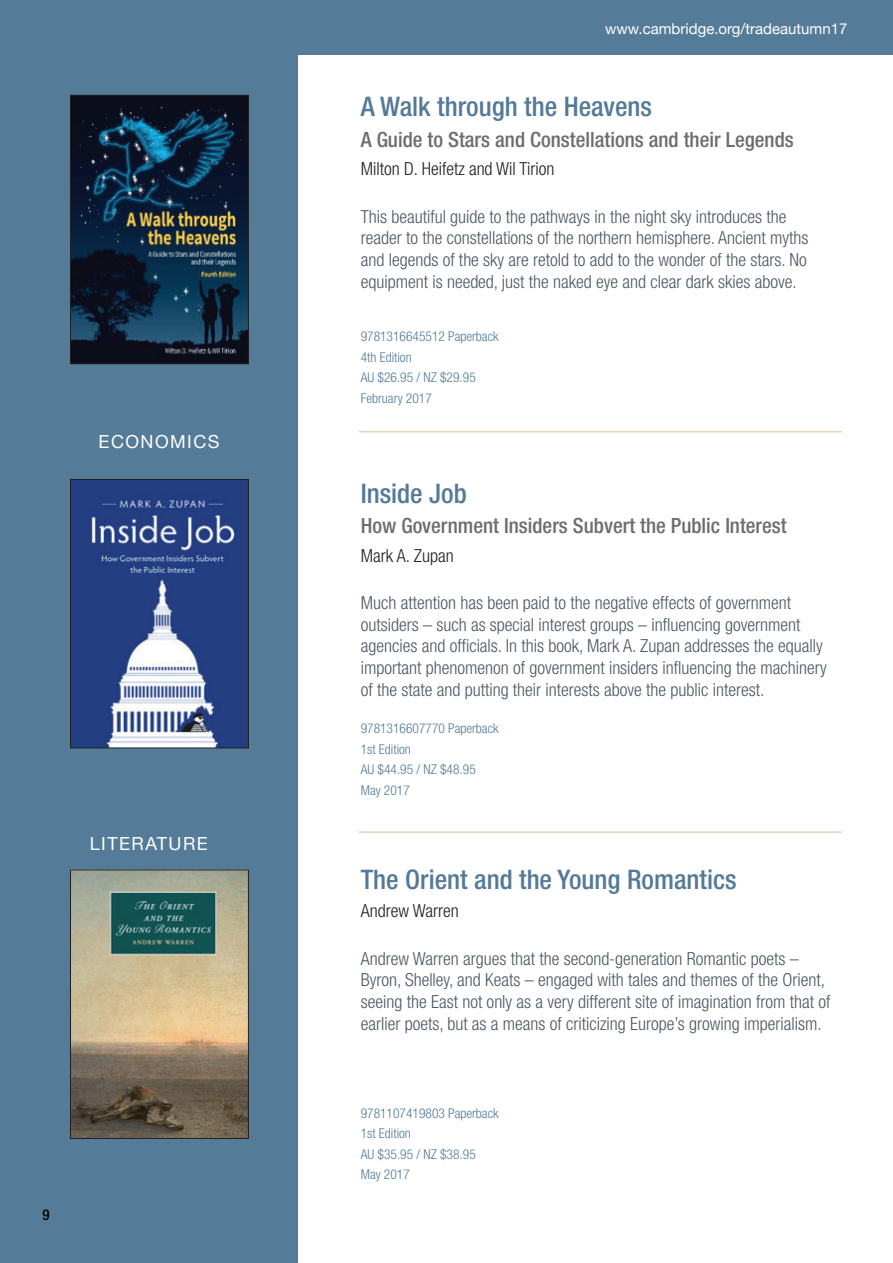
<style>
.page{position:relative;width:893px;height:1263px;background:#fff}
.page>*{position:absolute;margin:0;border:0;box-sizing:border-box;transform-origin:0 0}
.t1{font:500 condensed 27px "Helvetica Neue LT Std";color:#547a97}
.t2{font:500 condensed 21px "Helvetica Neue LT Std";color:#6c6d70}
.t3{font:300 condensed 18px/21.6px "Helvetica Neue LT Std";color:#4c5864}
.t4{font:300 condensed 18px "Helvetica Neue LT Std";color:#231f20}
.t5{font:18px "Helvetica Neue";letter-spacing:.08em;color:#fff}
.t6{font:15px "Helvetica Neue";color:#fff}
.t7{font:500 condensed 15px "Helvetica Neue LT Std";color:#040503}
.t8{font:300 condensed 13.5px/20.4px "Helvetica Neue LT Std";color:#547a97}
</style>
<div class="page">
<div style="left:297px;top:0;width:596px;height:54px;background:#547b98"></div>
<div style="left:0;top:0;width:298px;height:1263px;background:#547b98"></div>
<hr style="left:359px;top:431px;width:483px;height:1px;background:#d5a575">
<hr style="left:359px;top:831px;width:483px;height:2px;background:#d5a575">
<img style="left:72px;top:97px;width:175px;height:265px">
<div style="left:70px;top:95px;width:179px;height:269px;border:1px solid #231f20"></div>
<img style="left:72px;top:481px;width:175px;height:265px">
<div style="left:70px;top:479px;width:179px;height:269px;border:1px solid #231f20"></div>
<img style="left:72px;top:872px;width:175px;height:265px">
<div style="left:70px;top:870px;width:179px;height:269px;border:1px solid #231f20"></div>
<p class="t5" style="left:99px;top:429px;width:122px">ECONOMICS</p>
<p class="t5" style="left:90px;top:831px;width:119px">LITERATURE</p>
<p class="t7" style="left:43px;top:1206px;width:9px">9</p>
<p class="t6" style="left:605px;top:18px;width:244px">www.cambridge.org/tradeautumn17</p>
<h1 class="t1" style="left:361px;top:91px;width:293px">A Walk through the Heavens</h1>
<p class="t2" style="left:361px;top:127px;width:435px">A Guide to Stars and Constellations and their Legends</p>
<p class="t4" style="left:361px;top:159px;width:195px">Milton D. Heifetz and Wil Tirion</p>
<p class="t3" style="left:361px;top:205px;width:449px">This beautiful guide to the pathways in the night sky introduces the reader to the constellations of the northern hemisphere. Ancient myths and legends of the sky are retold to add to the wonder of the stars. No equipment is needed, just the naked eye and clear dark skies above.</p>
<p class="t8" style="left:361px;top:326px;width:139px">9781316645512 Paperback<br>4th Edition<br>AU $26.95 / NZ $29.95<br>February 2017</p>
<h1 class="t1" style="left:361px;top:477px;width:107px">Inside Job</h1>
<p class="t2" style="left:361px;top:513px;width:427px">How Government Insiders Subvert the Public Interest</p>
<p class="t4" style="left:361px;top:545px;width:94px">Mark A. Zupan</p>
<p class="t3" style="left:361px;top:592px;width:468px">Much attention has been paid to the negative effects of government outsiders – such as special interest groups – influencing government agencies and officials. In this book, Mark A. Zupan addresses the equally important phenomenon of government insiders influencing the machinery of the state and putting their interests above the public interest.</p>
<p class="t8" style="left:361px;top:718px;width:139px">9781316607770 Paperback<br>1st Edition<br>AU $44.95 / NZ $48.95<br>May 2017</p>
<h1 class="t1" style="left:361px;top:863px;width:377px">The Orient and the Young Romantics</h1>
<p class="t4" style="left:361px;top:900px;width:99px">Andrew Warren</p>
<p class="t3" style="left:361px;top:947px;width:471px">Andrew Warren argues that the second-generation Romantic poets – Byron, Shelley, and Keats – engaged with tales and themes of the Orient, seeing the East not only as a very different site of imagination from that of earlier poets, but as a means of criticizing Europe’s growing imperialism.</p>
<p class="t8" style="left:361px;top:1103px;width:139px">9781107419803 Paperback<br>1st Edition<br>AU $35.95 / NZ $38.95<br>May 2017</p>
</div>
